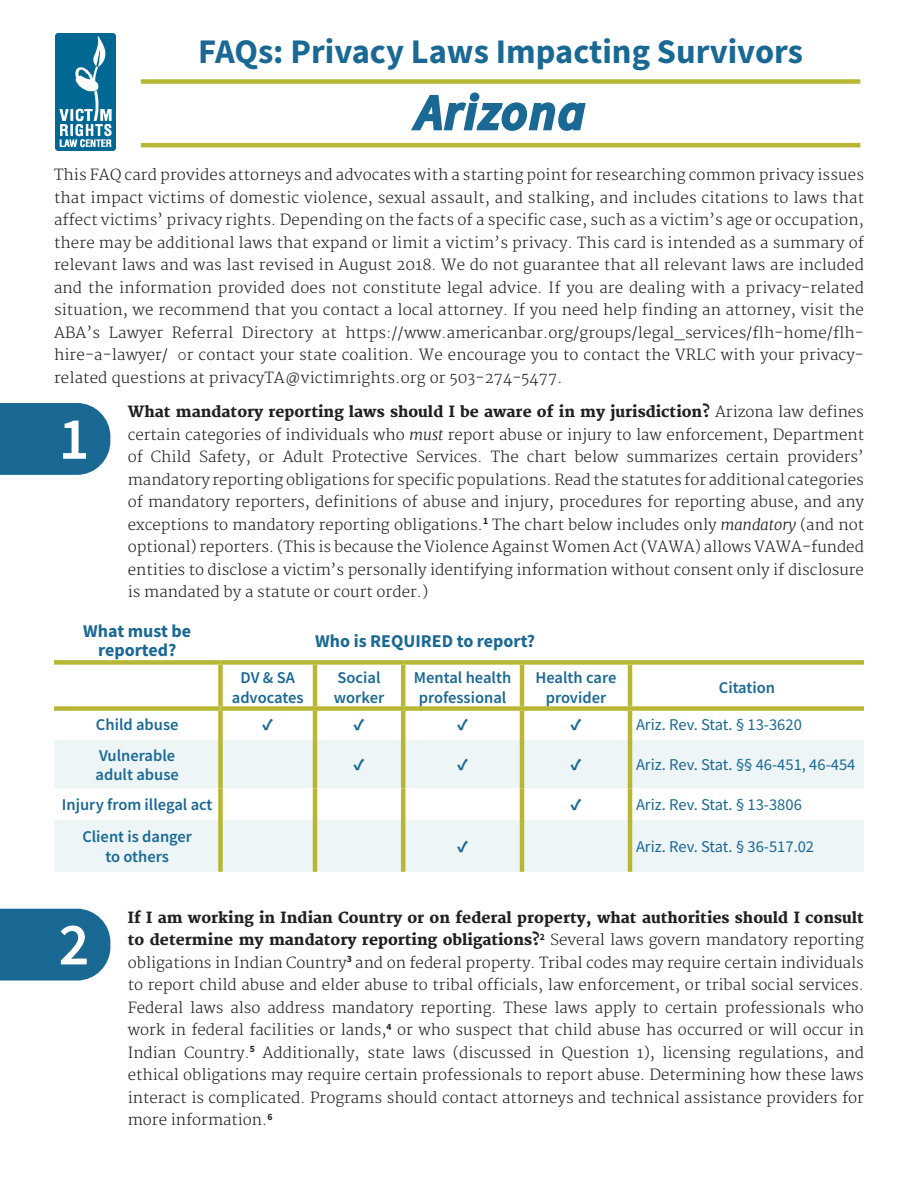
<style>
.page{position:relative;width:918px;height:1188px;background:#fff}
.page>*{position:absolute;margin:0;border:0;box-sizing:border-box;transform-origin:0 0}
.t1{font:600 60px "Source Sans Pro";color:#fff}
.t2{font:italic 600 49.5px "Source Sans Pro";letter-spacing:.04em;color:#1a6894}
.Answer{font:700 34.5px "Source Sans Pro";color:#1a6894}
.Table_Title_Main{font:700 18px/19.5px "Source Sans Pro";color:#1a6894;text-align:center}
.Table_Subtitle{font:600 16.5px/19.5px "Source Sans Pro";color:#1a6894;text-align:center}
.Table_text_-_left{font:16.5px "Source Sans Pro";color:#1a6894}
.Check_mark{font:900 16.5px "Source Sans Pro";color:#1a6894}
.Answer-2{font:300 15px/22.5px "Merriweather";color:#231f20;text-align:justify}
.Paragraph_Style_1{font:300 15px/22.5px "Merriweather";letter-spacing:.01em;color:#231f20;text-align:justify}
.s1{font-family:"Source Sans Pro";font-size:16.5px}
.s2{font-weight:800}
.s3{font-style:italic}
</style>
<div class="page">
<svg style="left:0;top:403px;width:110px;height:72px;background:#27719a"></svg>
<svg style="left:0;top:909px;width:110px;height:72px;background:#28719a"></svg>
<svg style="left:54px;top:740px;width:810px;height:132px;fill:#edf5f7"></svg>
<div style="left:54px;top:660px;width:166px;height:5px;background:#b8b733"></div>
<div style="left:220px;top:660px;width:95px;height:5px;background:#b8b733"></div>
<div style="left:315px;top:660px;width:88px;height:5px;background:#b8b733"></div>
<div style="left:403px;top:660px;width:119px;height:5px;background:#b8b733"></div>
<div style="left:522px;top:660px;width:108px;height:5px;background:#b8b733"></div>
<div style="left:630px;top:660px;width:234px;height:5px;background:#b8b733"></div>
<div style="left:218px;top:665px;width:5px;height:41px;background:#b8b733"></div>
<div style="left:218px;top:711px;width:5px;height:29px;background:#b8b733"></div>
<div style="left:218px;top:740px;width:5px;height:48px;background:#b8b733"></div>
<div style="left:218px;top:788px;width:5px;height:32px;background:#b8b733"></div>
<div style="left:218px;top:820px;width:5px;height:52px;background:#b8b733"></div>
<div style="left:54px;top:706px;width:166px;height:5px;background:#b8b733"></div>
<div style="left:220px;top:706px;width:95px;height:5px;background:#b8b733"></div>
<div style="left:315px;top:706px;width:88px;height:5px;background:#b8b733"></div>
<div style="left:403px;top:706px;width:119px;height:5px;background:#b8b733"></div>
<div style="left:522px;top:706px;width:108px;height:5px;background:#b8b733"></div>
<div style="left:630px;top:706px;width:234px;height:5px;background:#b8b733"></div>
<hr style="left:313px;top:665px;width:4px;height:41px;background:#b8b733">
<hr style="left:313px;top:711px;width:4px;height:29px;background:#b8b733">
<hr style="left:313px;top:740px;width:4px;height:48px;background:#b8b733">
<hr style="left:313px;top:788px;width:4px;height:32px;background:#b8b733">
<hr style="left:313px;top:820px;width:4px;height:52px;background:#b8b733">
<hr style="left:401px;top:665px;width:4px;height:41px;background:#b8b733">
<hr style="left:401px;top:711px;width:4px;height:29px;background:#b8b733">
<hr style="left:401px;top:740px;width:4px;height:48px;background:#b8b733">
<hr style="left:401px;top:788px;width:4px;height:32px;background:#b8b733">
<hr style="left:401px;top:820px;width:4px;height:52px;background:#b8b733">
<hr style="left:520px;top:665px;width:4px;height:41px;background:#b8b733">
<hr style="left:520px;top:711px;width:4px;height:29px;background:#b8b733">
<hr style="left:520px;top:740px;width:4px;height:48px;background:#b8b733">
<hr style="left:520px;top:788px;width:4px;height:32px;background:#b8b733">
<hr style="left:520px;top:820px;width:4px;height:52px;background:#b8b733">
<hr style="left:628px;top:665px;width:4px;height:41px;background:#b8b733">
<hr style="left:628px;top:711px;width:4px;height:29px;background:#b8b733">
<hr style="left:628px;top:740px;width:4px;height:48px;background:#b8b733">
<hr style="left:628px;top:788px;width:4px;height:32px;background:#b8b733">
<hr style="left:628px;top:820px;width:4px;height:52px;background:#b8b733">
<hr style="left:141px;top:143px;width:719px;height:4px;background:#b8b733">
<div style="left:141px;top:79px;width:719px;height:5px;background:#b8b733"></div>
<svg style="left:411px;top:92px;width:175px;height:39px"></svg>
<img style="left:56px;top:34px;width:59px;height:117px">
<p class="Answer" style="left:198px;top:28px;width:606px">FAQs: Privacy Laws Impacting Survivors</p>
<p class="t2" style="left:416px;top:80px;width:170px">Arizona</p>
<p class="Paragraph_Style_1" style="left:54px;top:164px;width:812px">This FAQ card provides attorneys and advocates with a starting point for researching common privacy issues that impact victims of domestic violence, sexual assault, and stalking, and includes citations to laws that affect victims’ privacy rights. Depending on the facts of a specific case, such as a victim’s age or occupation, there may be additional laws that expand or limit a victim’s privacy. This card is intended as a summary of relevant laws and was last revised in August 2018. We do not guarantee that all relevant laws are included and the information provided does not constitute legal advice. If you are dealing with a privacy-related situation, we recommend that you contact a local attorney. If you need help finding an attorney, visit the ABA’s Lawyer Referral Directory at https://www.americanbar.org/groups/legal_services/flh-home/flh&shy;hire-a-lawyer/ <span class="s1">o</span>r contact your state coalition. We encourage you to contact the VRLC with your privacy&shy;related questions at privacyTA@victimrights.org or 503-274-5477.</p>
<p class="t1" style="left:59px;top:399px;width:32px">1</p>
<p class="Answer-2" style="left:128px;top:401px;width:738px"><span class="s2">What mandatory reporting laws should I be aware of in my jurisdiction?</span> Arizona law defines certain categories of individuals who <span class="s3">must</span> report abuse or injury to law enforcement, Department of Child Safety, or Adult Protective Services. The chart below summarizes certain providers’ mandatory reporting obligations for specific populations. Read the statutes for additional categories of mandatory reporters, definitions of abuse and injury, procedures for reporting abuse, and any exceptions to mandatory reporting obligations.<sup>1</sup> The chart below includes only <span class="s3">mandatory</span> (and not optional) reporters. (This is because the Violence Against Women Act (VAWA) allows VAWA-funded entities to disclose a victim’s personally identifying information without consent only if disclosure is mandated by a statute or court order.)</p>
<p class="Table_Title_Main" style="left:83px;top:621px;width:109px">What must be reported?</p>
<p class="Table_Title_Main" style="left:315px;top:631px;width:222px">Who is REQUIRED to report?</p>
<p class="Table_Subtitle" style="left:232px;top:668px;width:73px">DV &amp; SA advocates</p>
<p class="Table_Subtitle" style="left:334px;top:668px;width:52px;text-align:left">Social worker</p>
<p class="Table_Subtitle" style="left:414px;top:668px;width:99px;text-align:left">Mental health professional</p>
<p class="Table_Subtitle" style="left:536px;top:668px;width:82px">Health care provider</p>
<p class="Table_Subtitle" style="left:719px;top:677px;width:58px">Citation</p>
<p class="Table_Subtitle" style="left:96px;top:715px;width:84px">Child abuse</p>
<p class="Check_mark" style="left:262px;top:714px;width:12px">✓</p>
<p class="Check_mark" style="left:354px;top:714px;width:12px">✓</p>
<p class="Check_mark" style="left:457px;top:714px;width:12px">✓</p>
<p class="Check_mark" style="left:571px;top:714px;width:12px">✓</p>
<p class="Table_text_-_left" style="left:636px;top:715px;width:167px">Ariz. Rev. Stat. § 13-3620</p>
<p class="Table_Subtitle" style="left:96px;top:745px;width:85px;text-align:left">Vulnerable adult abuse</p>
<p class="Check_mark" style="left:354px;top:754px;width:12px">✓</p>
<p class="Check_mark" style="left:457px;top:754px;width:12px">✓</p>
<p class="Check_mark" style="left:571px;top:754px;width:12px">✓</p>
<p class="Table_text_-_left" style="left:636px;top:754px;width:221px">Ariz. Rev. Stat. §§ 46-451, 46-454</p>
<p class="Table_Subtitle" style="left:62px;top:795px;width:152px">Injury from illegal act</p>
<p class="Check_mark" style="left:571px;top:793px;width:12px">✓</p>
<p class="Table_text_-_left" style="left:636px;top:794px;width:167px">Ariz. Rev. Stat. § 13-3806</p>
<p class="Table_Subtitle" style="left:82px;top:827px;width:111px">Client is danger to others</p>
<p class="Check_mark" style="left:457px;top:835px;width:12px">✓</p>
<p class="Table_text_-_left" style="left:636px;top:836px;width:180px">Ariz. Rev. Stat. § 36-517.02</p>
<p class="t1" style="left:59px;top:905px;width:32px">2</p>
<p class="Answer-2" style="left:128px;top:907px;width:738px"><span class="s2">If I am working in Indian Country or on federal property, what authorities should I consult to determine my mandatory reporting obligations?</span><sup>2</sup> Several laws govern mandatory reporting obligations in Indian Country<sup>3</sup> and on federal property. Tribal codes may require certain individuals to report child abuse and elder abuse to tribal officials, law enforcement, or tribal social services.<br>Federal laws also address mandatory reporting. These laws apply to certain professionals who work in federal facilities or lands,<sup>4</sup> or who suspect that child abuse has occurred or will occur in Indian Country.<sup>5</sup> Additionally, state laws (discussed in Question 1), licensing regulations, and ethical obligations may require certain professionals to report abuse. Determining how these laws interact is complicated. Programs should contact attorneys and technical assistance providers for more information.<sup>6</sup></p>
</div>
